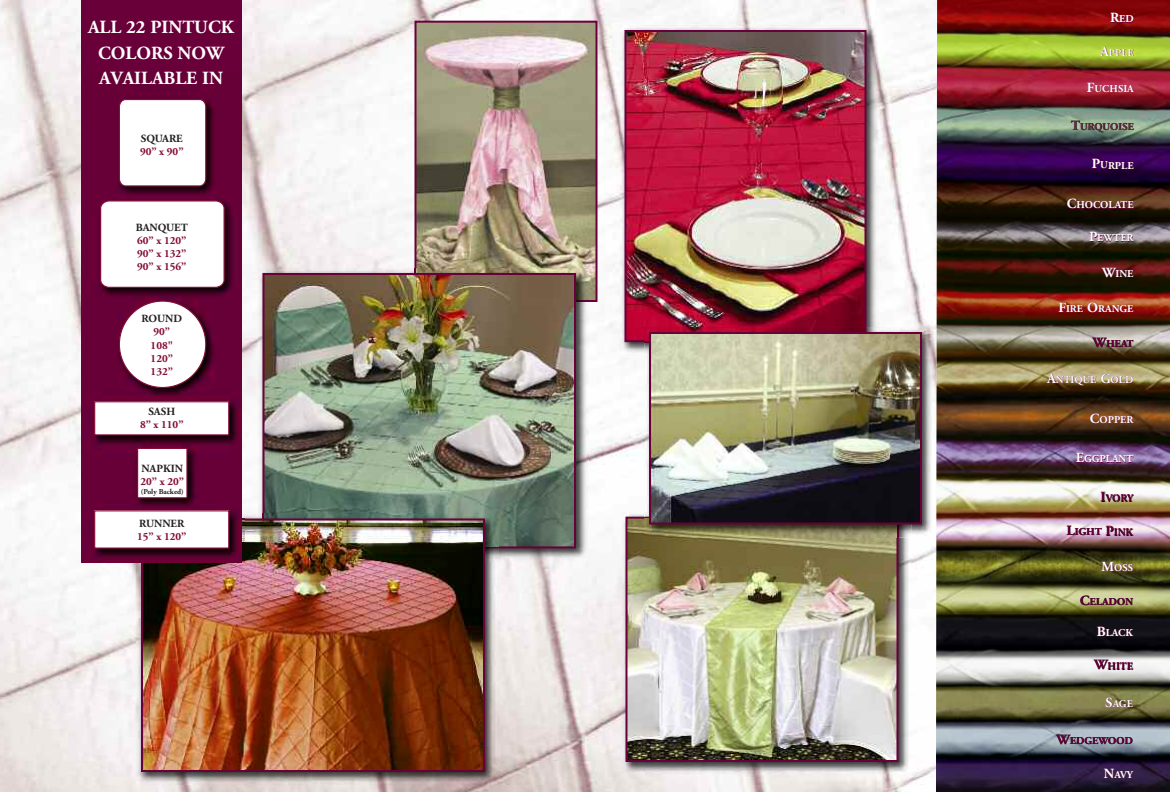
<style>
.page{position:relative;width:1170px;height:792px;background:#fff}
.page>*{position:absolute;margin:0;border:0;box-sizing:border-box;transform-origin:0 0}
.t1{font:700 18.6px/25.5px "Adobe Garamond Pro";color:#fff;text-align:center}
.t2{font:700 11px/13.2px "Adobe Garamond Pro";color:#850d39;text-align:justify}
.t3{font:700 11px "Adobe Garamond Pro";color:#231f20}
.t4{font:700 10.5px "Adobe Garamond";color:#fff}
.t5{font:700 10.5px "Adobe Garamond";color:#6a0039}
.t6{font:700 10.5px "Adobe Garamond";color:#6d2a49}
.t7{font:700 7.5px "Adobe Garamond Pro";color:#231f20}
.s1{font-size:14px}
</style>
<div class="page">
<img style="left:0;top:0;width:936px;height:792px">
<img style="left:417px;top:24px;width:178px;height:275px">
<div style="left:414px;top:21px;width:184px;height:281px;border:2px solid #6a0039"></div>
<img style="left:258px;top:268px;width:156px;height:246px">
<img style="left:498px;top:302px;width:91px;height:259px">
<img style="left:414px;top:268px;width:175px;height:34px">
<img style="left:265px;top:276px;width:308px;height:269px">
<div style="left:262px;top:273px;width:314px;height:275px;border:2px solid #6a0039"></div>
<img style="left:136px;top:514px;width:362px;height:271px">
<img style="left:258px;top:514px;width:240px;height:47px">
<img style="left:144px;top:522px;width:338px;height:247px">
<div style="left:141px;top:519px;width:344px;height:253px;border:2px solid #6a0039"></div>
<img style="left:936px;top:0;width:234px;height:792px">
<div style="left:81px;top:0;width:160px;height:563px;background:#6a0039"></div>
<img style="left:241px;top:71px;width:4px;height:443px">
<img style="left:87px;top:563px;width:158px;height:54px">
<svg style="left:241px;top:514px;width:4px;height:7px"></svg>
<img style="left:241px;top:521px;width:4px;height:42px">
<img style="left:92px;top:99px;width:147px;height:460px">
<svg style="left:118px;top:99px;width:89px;height:88px;background:#f3ebee"></svg>
<svg style="left:99px;top:200px;width:126px;height:89px;background:#f3ecef"></svg>
<div style="left:119px;top:301px;width:87px;height:87px;background:#fff;border-radius:50%"></div>
<div style="left:95px;top:402px;width:134px;height:33px;background:#fff"></div>
<div style="left:94px;top:401px;width:135px;height:35px;border:1px solid #850d39"></div>
<div style="left:138px;top:448px;width:49px;height:50px;background:#fff"></div>
<div style="left:137px;top:448px;width:51px;height:50px;border:1px solid #850d39"></div>
<div style="left:95px;top:511px;width:134px;height:37px;background:#fff"></div>
<div style="left:94px;top:510px;width:135px;height:39px;border:1px solid #850d39"></div>
<img style="left:620px;top:25px;width:260px;height:330px">
<img style="left:627px;top:33px;width:237px;height:306px">
<div style="left:624px;top:30px;width:243px;height:312px;border:2px solid #6a0039"></div>
<img style="left:621px;top:512px;width:290px;height:263px">
<img style="left:629px;top:520px;width:266px;height:239px">
<div style="left:626px;top:517px;width:272px;height:245px;border:2px solid #6a0039"></div>
<img style="left:645px;top:327px;width:290px;height:210px">
<img style="left:867px;top:327px;width:13px;height:5px">
<img style="left:645px;top:327px;width:220px;height:15px">
<img style="left:898px;top:524px;width:13px;height:13px">
<img style="left:645px;top:512px;width:4px;height:7px">
<svg style="left:896px;top:524px;width:2px;height:13px"></svg>
<img style="left:645px;top:519px;width:251px;height:18px">
<img style="left:652px;top:335px;width:267px;height:186px">
<div style="left:649px;top:332px;width:273px;height:192px;border:2px solid #6a0039"></div>
<h1 class="t1" style="left:88px;top:16px;width:148px">ALL 22 PINTUCK<br>COLORS NOW<br>AVAILABLE IN</h1>
<p class="t3" style="left:141px;top:134px;width:43px">SQUARE</p>
<p class="t2" style="left:140px;top:146px;width:45px">90” x 90”</p>
<p class="t3" style="left:136px;top:223px;width:54px">BANQUET</p>
<p class="t2" style="left:137px;top:235px;width:51px">60” x 120” 90” x 132” 90” x 156”</p>
<p class="t3" style="left:141px;top:314px;width:42px">ROUND</p>
<p class="t2" style="left:151px;top:326px;width:24px;text-align:left">90”<br>108"<br>120”<br>132”</p>
<p class="t3" style="left:148px;top:407px;width:28px">SASH</p>
<p class="t2" style="left:140px;top:419px;width:45px">8” x 110”</p>
<p class="t3" style="left:141px;top:464px;width:43px">NAPKIN</p>
<p class="t2" style="left:141px;top:476px;width:45px">20” x 20”</p>
<p class="t7" style="left:141px;top:489px;width:45px">(Poly Backed)</p>
<p class="t3" style="left:139px;top:519px;width:47px">RUNNER</p>
<p class="t2" style="left:137px;top:531px;width:51px">15” x 120”</p>
<p class="t4" style="left:1110px;top:15px;width:25px"><span class="s1">R</span>ED</p>
<p class="t4" style="left:1100px;top:48px;width:35px"><span class="s1">A</span>PPLE</p>
<p class="t4" style="left:1087px;top:84px;width:48px"><span class="s1">F</span>UCHSIA</p>
<p class="t6" style="left:1071px;top:122px;width:64px"><span class="s1">T</span>URQUOISE</p>
<p class="t4" style="left:1092px;top:161px;width:43px"><span class="s1">P</span>URPLE</p>
<p class="t4" style="left:1067px;top:201px;width:68px"><span class="s1">C</span>HOCOLATE</p>
<p class="t4" style="left:1089px;top:234px;width:46px"><span class="s1">P</span>EWTER</p>
<p class="t4" style="left:1102px;top:270px;width:33px"><span class="s1">W</span>INE</p>
<p class="t4" style="left:1058px;top:304px;width:77px"><span class="s1">F</span>IRE <span class="s1">O</span>RANGE</p>
<p class="t5" style="left:1093px;top:339px;width:42px"><span class="s1">W</span>HEAT</p>
<p class="t4" style="left:1047px;top:375px;width:88px"><span class="s1">A</span>NTIQUE <span class="s1">G</span>OLD</p>
<p class="t4" style="left:1090px;top:415px;width:45px"><span class="s1">C</span>OPPER</p>
<p class="t4" style="left:1076px;top:455px;width:59px"><span class="s1">E</span>GGPLANT</p>
<p class="t5" style="left:1101px;top:494px;width:34px"><span class="s1">I</span>VORY</p>
<p class="t5" style="left:1067px;top:528px;width:68px"><span class="s1">L</span>IGHT <span class="s1">P</span>INK</p>
<p class="t4" style="left:1102px;top:564px;width:33px"><span class="s1">M</span>OSS</p>
<p class="t5" style="left:1080px;top:597px;width:55px"><span class="s1">C</span>ELADON</p>
<p class="t4" style="left:1097px;top:628px;width:38px"><span class="s1">B</span>LACK</p>
<p class="t5" style="left:1094px;top:662px;width:40px"><span class="s1">W</span>HITE</p>
<p class="t4" style="left:1106px;top:699px;width:29px"><span class="s1">S</span>AGE</p>
<p class="t5" style="left:1056px;top:736px;width:78px"><span class="s1">W</span>EDGEWOOD</p>
<p class="t4" style="left:1104px;top:770px;width:30px"><span class="s1">N</span>AVY</p>
</div>
